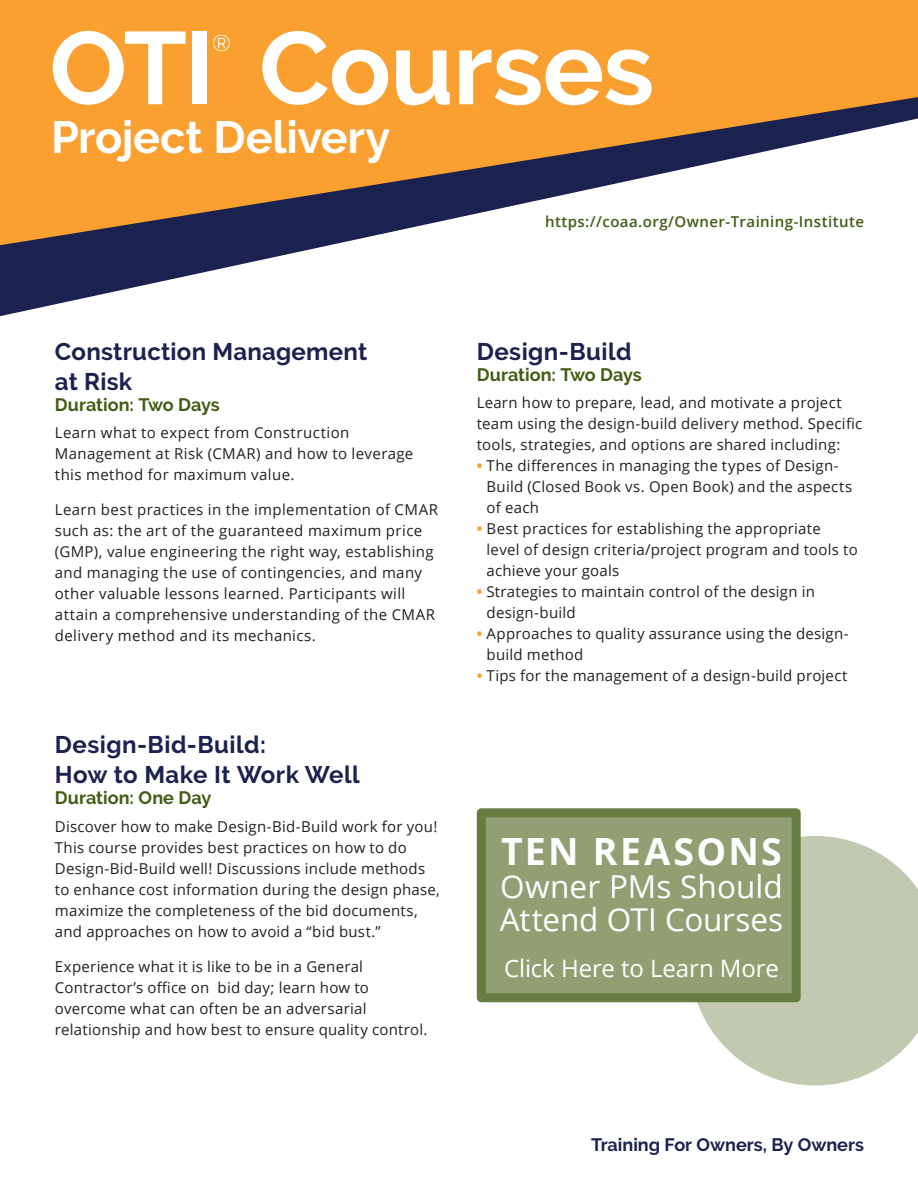
<style>
.page{position:relative;width:918px;height:1188px;background:#fff}
.page>*{position:absolute;margin:0;border:0;box-sizing:border-box;transform-origin:0 0}
.Head{font:700 102.6px "Raleway";letter-spacing:-.005em;color:#fff}
.Page_Title{font:700 45px "Raleway";letter-spacing:-.005em;color:#fff}
.Body{font:700 37.5px "Open Sans";letter-spacing:.06em;color:#fff}
.Body-2{font:31.5px/33px "Open Sans";color:#fff}
.Course_Main_Head{font:700 24px/30px "Raleway";letter-spacing:.01em;color:#1c224f}
.Body-3{font:24px "Open Sans";letter-spacing:-.005em;color:#fff}
.Head-2{font:22.8px "Raleway";color:#fff}
.Course_Duration{font:700 18px "Raleway";color:#405d15}
.t1{font:700 18px "Raleway";color:#1c224f}
.Body-4{font:15px/21px "Open Sans";letter-spacing:.02em;color:#231f20}
.t2{font:600 15px "Open Sans";letter-spacing:.03em;color:#405d15}
.s1{font-weight:700;color:#f9a030}
</style>
<div class="page">
<svg style="left:690px;top:836px;width:228px;height:249px;fill:#c1cab0"></svg>
<svg style="left:0;top:245px;width:330px;height:71px;fill:#1c224f"></svg>
<svg style="left:0;top:0;width:918px;height:245px;fill:#f9a030"></svg>
<div style="left:477px;top:808px;width:324px;height:194px;background:#919f72;border:9px solid #667c40"></div>
<p class="Head" style="left:50px;top:10px;width:606px">OTI Courses</p>
<p class="Head-2" style="left:212px;top:29px;width:20px">®</p>
<p class="Page_Title" style="left:51px;top:111px;width:341px">Project Delivery</p>
<p class="t2" style="left:545px;top:211px;width:320px">https://coaa.org/Owner-Training-Institute</p>
<p class="Course_Main_Head" style="left:55px;top:336px;width:314px">Construction Management at Risk</p>
<p class="Course_Duration" style="left:55px;top:394px;width:167px">Duration: Two Days</p>
<p class="Body-4" style="left:55px;top:422px;width:360px">Learn what to expect from Construction<br>Management at Risk (CMAR) and how to leverage this method for maximum value.</p>
<p class="Body-4" style="left:55px;top:498px;width:385px">Learn best practices in the implementation of CMAR such as: the art of the guaranteed maximum price (GMP), value engineering the right way, establishing and managing the use of contingencies, and many other valuable lessons learned. Participants will attain a comprehensive understanding of the CMAR delivery method and its mechanics.</p>
<p class="Course_Main_Head" style="left:55px;top:730px;width:213px">Design-Bid-Build:</p>
<p class="Course_Main_Head" style="left:55px;top:760px;width:306px">How to Make It Work Well</p>
<p class="Course_Duration" style="left:55px;top:788px;width:158px">Duration: One Day</p>
<p class="Body-4" style="left:55px;top:816px;width:386px">Discover how to make Design-Bid-Build work for you!<br>This course provides best practices on how to do Design-Bid-Build well! Discussions include methods to enhance cost information during the design phase, maximize the completeness of the bid documents, and approaches on how to avoid a “bid bust.”</p>
<p class="Body-4" style="left:55px;top:955px;width:374px">Experience what it is like to be in a General Contractor’s office on bid day; learn how to overcome what can often be an adversarial relationship and how best to ensure quality control.</p>
<p class="Course_Main_Head" style="left:477px;top:336px;width:156px">Design-Build</p>
<p class="Course_Duration" style="left:477px;top:364px;width:167px">Duration: Two Days</p>
<p class="Body-4" style="left:477px;top:392px;width:387px">Learn how to prepare, lead, and motivate a project team using the design-build delivery method. Specific tools, strategies, and options are shared including:</p>
<p class="Body-4" style="left:487px;top:455px;width:367px;text-indent:-10px"><span class="s1">•</span> The differences in managing the types of Design-<br>Build (Closed Book vs. Open Book) and the aspects of each</p>
<p class="Body-4" style="left:487px;top:518px;width:373px;text-indent:-10px"><span class="s1">•</span> Best practices for establishing the appropriate<br>level of design criteria/project program and tools to achieve your goals</p>
<p class="Body-4" style="left:487px;top:581px;width:330px;text-indent:-10px"><span class="s1">•</span> Strategies to maintain control of the design in design-build</p>
<p class="Body-4" style="left:487px;top:623px;width:364px;text-indent:-10px"><span class="s1">•</span> Approaches to quality assurance using the design&shy;build method</p>
<p class="Body-4" style="left:477px;top:665px;width:372px"><span class="s1">•</span> Tips for the management of a design-build project</p>
<p class="Body" style="left:501px;top:825px;width:282px">TEN REASONS</p>
<p class="Body-2" style="left:500px;top:869px;width:285px">Owner PMs Should<br>Attend OTI Courses</p>
<p class="Body-3" style="left:504px;top:952px;width:276px">Click Here to Learn More</p>
<p class="t1" style="left:591px;top:1134px;width:274px">Training For Owners, By Owners</p>
</div>
